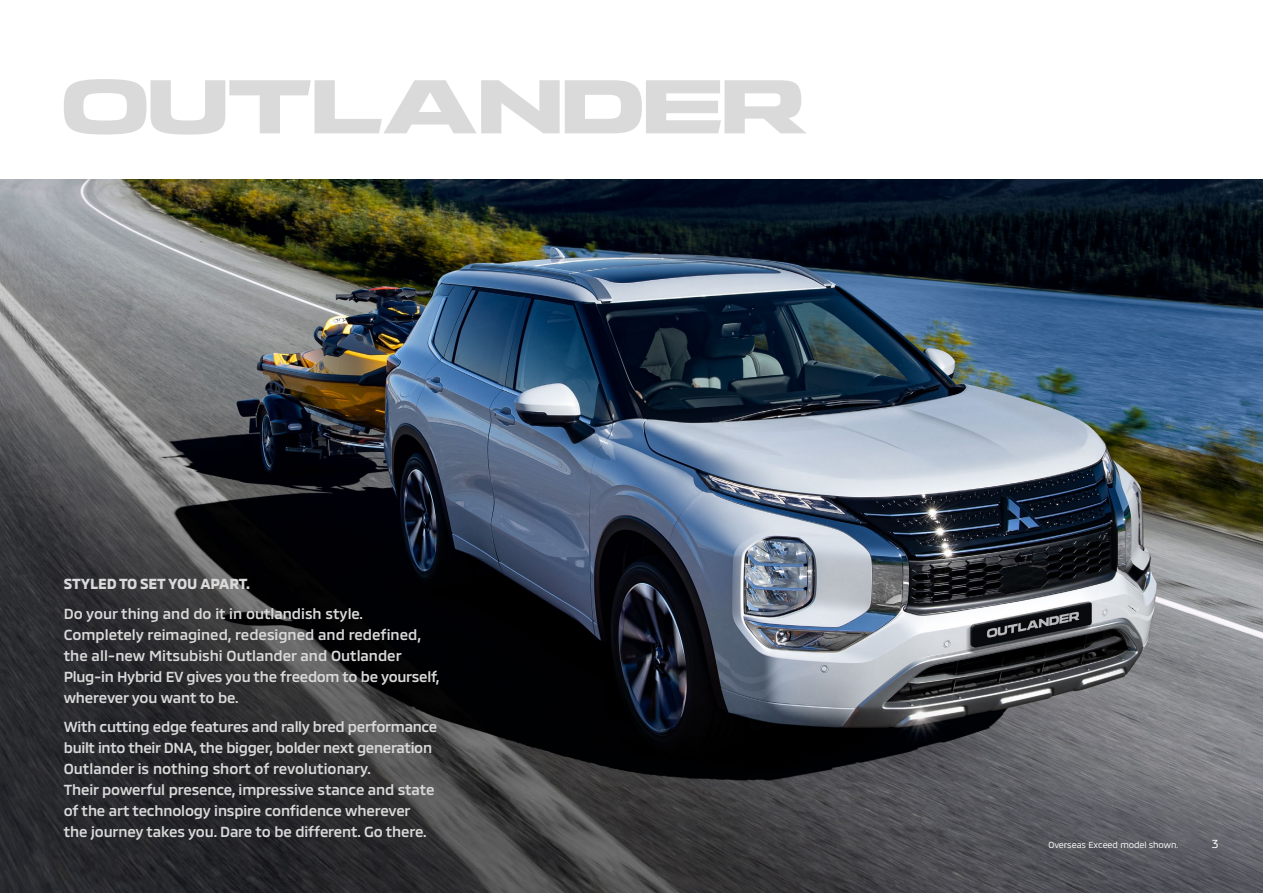
<style>
.page{position:relative;width:1263px;height:893px;background:#fff}
.page>*{position:absolute;margin:0;border:0;box-sizing:border-box;transform-origin:0 0}
.t1{font:500 15px/21px "MMC";letter-spacing:-.01em;color:#dadada}
.t2{font:700 15px "MMC";letter-spacing:-.01em;color:#dadada}
.t3{font:12px "MMC";color:#fff}
.t4{font:9px "MMC";letter-spacing:-.01em;color:#fff}
</style>
<div class="page">
<img style="left:0;top:179px;width:1263px;height:714px">
<svg style="left:64px;top:79px;width:742px;height:56px"></svg>
<p class="t2" style="left:64px;top:572px;width:188px">STYLED TO SET YOU APART.</p>
<p class="t1" style="left:64px;top:601px;width:377px">Do your thing and do it in outlandish style.<br>Completely reimagined, redesigned and redefined, the all-new Mitsubishi Outlander and Outlander Plug-in Hybrid EV gives you the freedom to be yourself, wherever you want to be.</p>
<p class="t1" style="left:64px;top:714px;width:375px">With cutting edge features and rally bred performance built into their DNA, the bigger, bolder next generation Outlander is nothing short of revolutionary.<br>Their powerful presence, impressive stance and state of the art technology inspire confidence wherever the journey takes you. Dare to be different. Go there.</p>
<p class="t4" style="left:1048px;top:838px;width:131px">Overseas Exceed model shown.</p>
<p class="t3" style="left:1212px;top:834px;width:8px">3</p>
</div>
